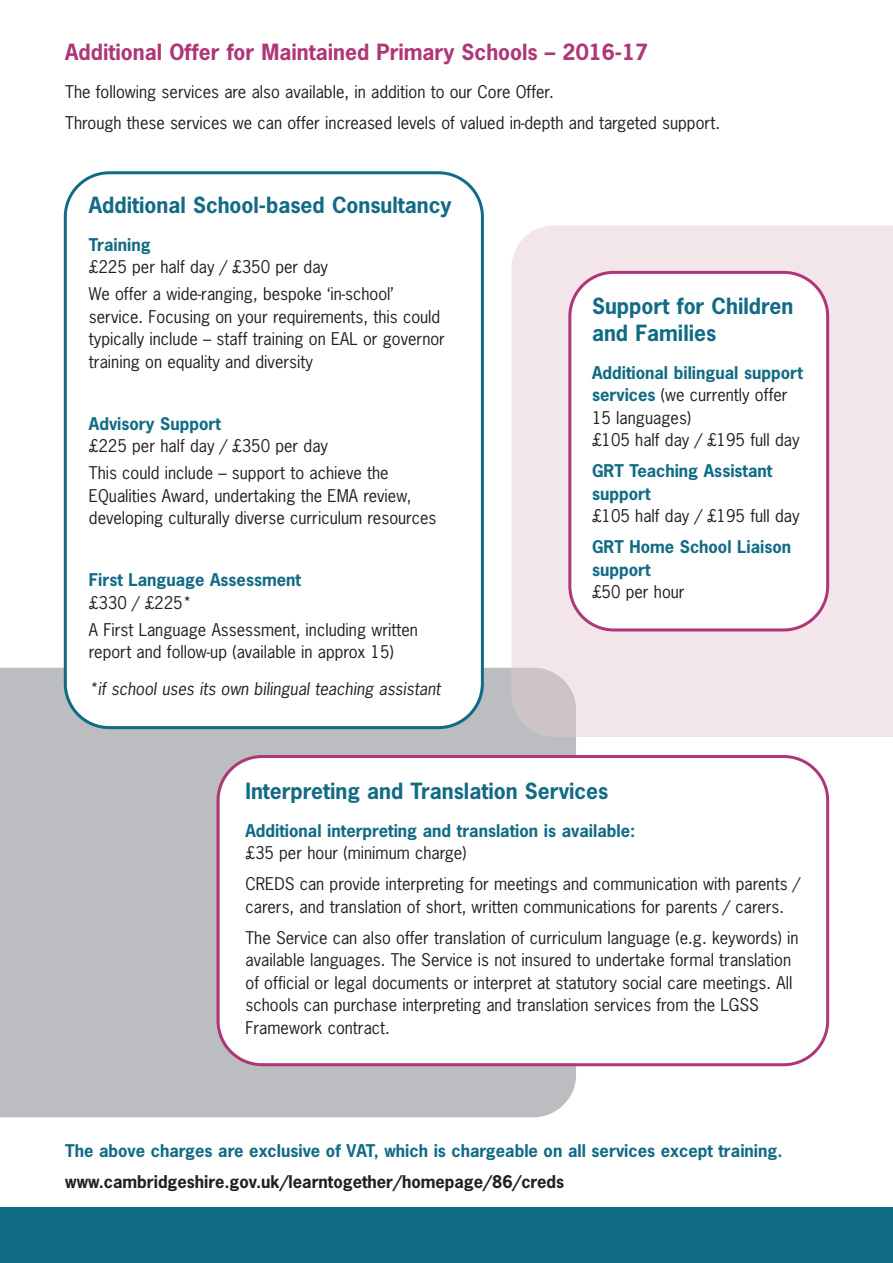
<style>
.page{position:relative;width:893px;height:1263px;background:#fff}
.page>*{position:absolute;margin:0;border:0;box-sizing:border-box;transform-origin:0 0}
.t1{font:700 21px/27.8px "News Gothic";color:#116b85}
.t2{font:700 21px "News Gothic";color:#af3678}
.t3{font:16.5px/22.5px "News Gothic";color:#231f20}
.t4{font:700 16.5px/22.5px "News Gothic";color:#116b85}
.t5{font:700 16.5px "News Gothic";color:#231f20}
.t6{font:italic 16.5px "News Gothic";color:#231f20}
.s1{font-weight:700;color:#116b85}
</style>
<div class="page">
<div style="left:0;top:668px;width:576px;height:449px;background:#bcbdc0"></div>
<div style="left:511px;top:225px;width:382px;height:512px;background:#f3e6eb"></div>
<svg style="left:511px;top:668px;width:65px;height:69px;background:#cec5ca"></svg>
<svg style="left:568px;top:271px;width:261px;height:360px"></svg>
<svg style="left:64px;top:171px;width:420px;height:558px"></svg>
<svg style="left:216px;top:755px;width:613px;height:311px"></svg>
<div style="left:0;top:1208px;width:893px;height:55px;background:#116b85"></div>
<p class="t2" style="left:65px;top:41px;width:584px">Additional Offer for Maintained Primary Schools – 2016-17</p>
<p class="t3" style="left:65px;top:77px;width:657px;line-height:31px">The following services are also available, in addition to our Core Offer.<br>Through these services we can offer increased levels of valued in-depth and targeted support.</p>
<p class="t1" style="left:89px;top:192px;width:364px">Additional School-based Consultancy</p>
<p class="t4" style="left:89px;top:234px;width:63px">Training</p>
<p class="t3" style="left:89px;top:254px;width:306px;line-height:27px">£225 per half day / £350 per day<br>We offer a wide-ranging, bespoke ‘in-school’</p>
<p class="t3" style="left:89px;top:306px;width:358px">service. Focusing on your requirements, this could typically include – staff training on EAL or governor training on equality and diversity</p>
<p class="t4" style="left:89px;top:413px;width:134px">Advisory Support</p>
<p class="t3" style="left:89px;top:433px;width:301px;line-height:27px">£225 per half day / £350 per day<br>This could include – support to achieve the</p>
<p class="t3" style="left:89px;top:485px;width:349px">EQualities Award, undertaking the EMA review, developing culturally diverse curriculum resources</p>
<p class="t4" style="left:89px;top:569px;width:214px">First Language Assessment</p>
<p class="t3" style="left:89px;top:590px;width:331px;line-height:27px">£330 / £225*<br>A First Language Assessment, including written</p>
<p class="t3" style="left:89px;top:641px;width:306px">report and follow-up (available in approx 15)</p>
<p class="t6" style="left:89px;top:680px;width:353px">*if school uses its own bilingual teaching assistant</p>
<p class="t1" style="left:592px;top:292px;width:203px">Support for Children and Families</p>
<p class="t3" style="left:592px;top:362px;width:212px"><span class="s1">Additional bilingual support services</span> (we currently offer<br>15 languages)<br>£105 half day / £195 full day</p>
<p class="t4" style="left:592px;top:460px;width:182px">GRT Teaching Assistant support</p>
<p class="t3" style="left:592px;top:505px;width:209px">£105 half day / £195 full day</p>
<p class="t4" style="left:592px;top:536px;width:201px">GRT Home School Liaison support</p>
<p class="t3" style="left:592px;top:581px;width:94px">£50 per hour</p>
<p class="t1" style="left:245px;top:778px;width:364px">Interpreting and Translation Services</p>
<p class="t4" style="left:245px;top:820px;width:391px">Additional interpreting and translation is available:</p>
<p class="t3" style="left:245px;top:838px;width:556px;line-height:31px">£35 per hour (minimum charge)<br>CREDS can provide interpreting for meetings and communication with parents /</p>
<p class="t3" style="left:246px;top:891px;width:554px;line-height:31px">carers, and translation of short, written communications for parents / carers.<br>The Service can also offer translation of curriculum language (e.g. keywords) in</p>
<p class="t3" style="left:246px;top:949px;width:548px">available languages. The Service is not insured to undertake formal translation of official or legal documents or interpret at statutory social care meetings. All schools can purchase interpreting and translation services from the LGSS Framework contract.</p>
<p class="t4" style="left:65px;top:1139px;width:719px">The above charges are exclusive of VAT, which is chargeable on all services except training.</p>
<p class="t5" style="left:65px;top:1172px;width:500px">www.cambridgeshire.gov.uk/learntogether/homepage/86/creds</p>
</div>
